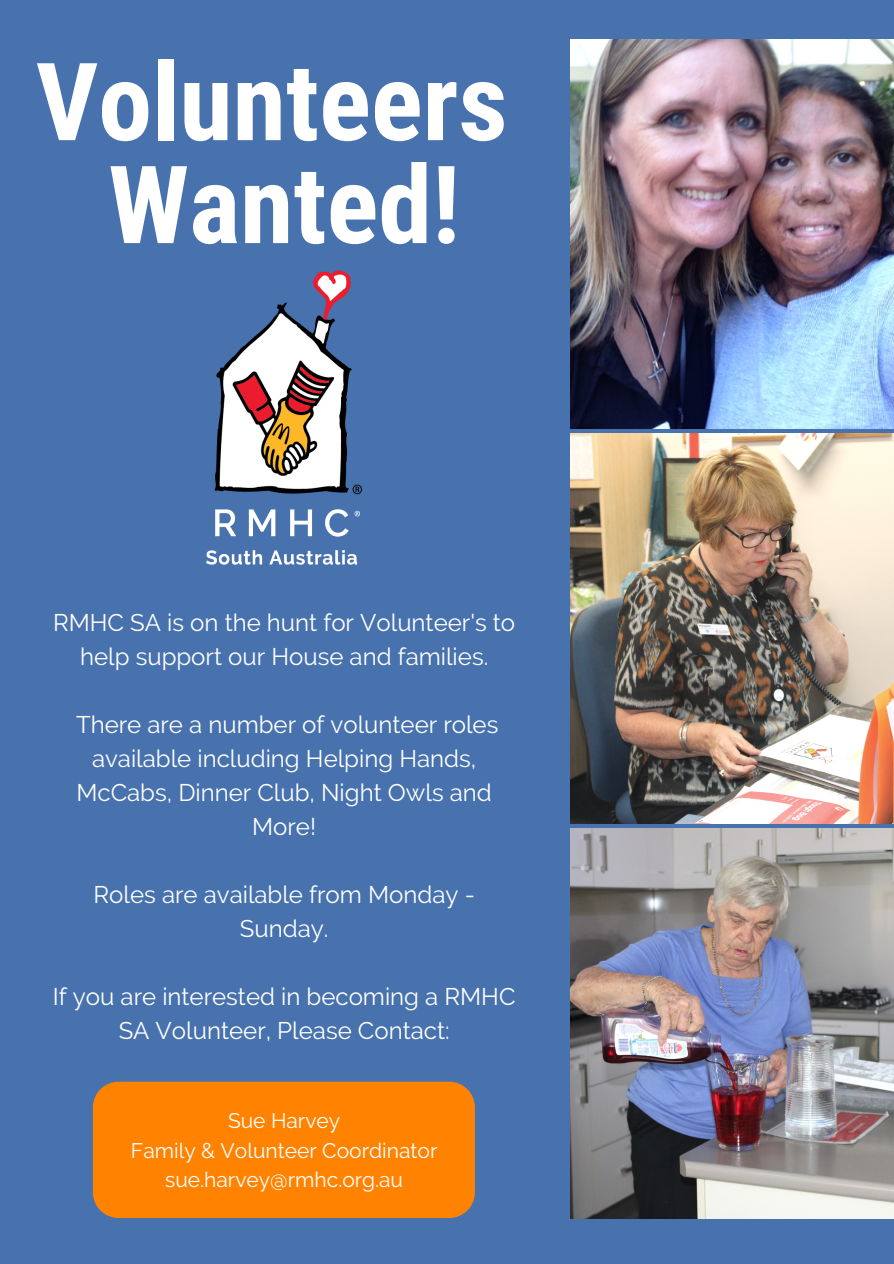
<style>
.page{position:relative;width:894px;height:1264px;background:#fff}
.page>*{position:absolute;margin:0;border:0;box-sizing:border-box;transform-origin:0 0}
.t1{font:700 108.15px/102.9px "Roboto Condensed";color:#fff;text-align:center}
.t2{font:24px/33.9px "Raleway";color:#fff;text-align:center}
.t3{font:21px/29.2px "Raleway";color:#fff;text-align:center}
</style>
<div class="page">
<div style="left:0;top:0;width:893px;height:1263px;background:#4872ae"></div>
<img style="left:570px;top:39px;width:323px;height:390px">
<img style="left:570px;top:433px;width:323px;height:390px">
<img style="left:570px;top:828px;width:323px;height:390px">
<img style="left:206px;top:271px;width:156px;height:294px">
<div style="left:93px;top:1081px;width:382px;height:136px;background:#ff8300;border-radius:26px"></div>
<h1 class="t1" style="left:36px;top:52px;width:473px">Volunteers<br>Wanted!</h1>
<p class="t2" style="left:53px;top:606px;width:463px">RMHC SA is on the hunt for Volunteer's to help support our House and families.</p>
<p class="t2" style="left:76px;top:708px;width:424px">There are a number of volunteer roles available including Helping Hands,<br>McCabs, Dinner Club, Night Owls and<br>More!</p>
<p class="t2" style="left:93px;top:877px;width:382px">Roles are available from Monday -<br>Sunday.</p>
<p class="t2" style="left:53px;top:979px;width:464px">If you are interested in becoming a RMHC<br>SA Volunteer, Please Contact:</p>
<p class="t3" style="left:131px;top:1106px;width:308px">Sue Harvey<br>Family &amp; Volunteer Coordinator sue.harvey@rmhc.org.au</p>
</div>
